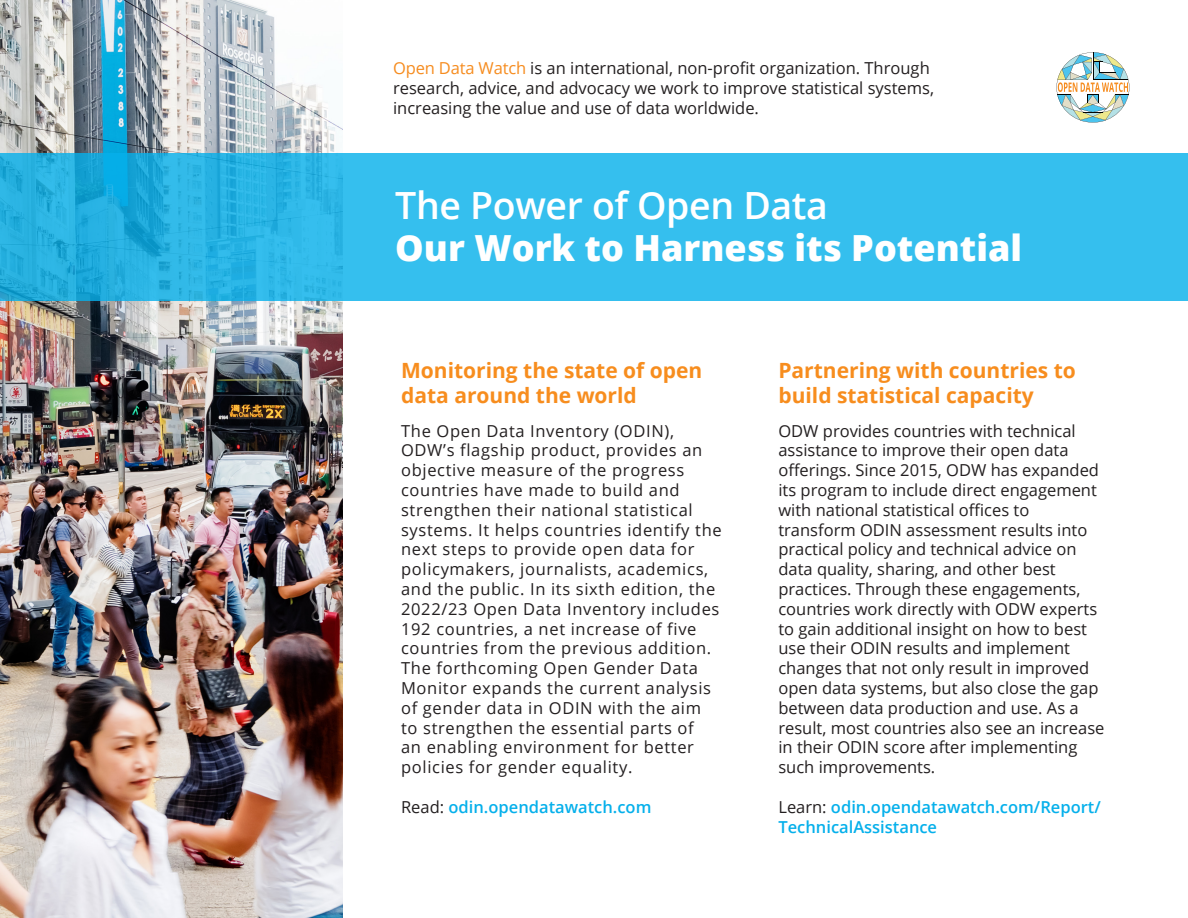
<style>
.page{position:relative;width:1188px;height:918px;background:#fff}
.page>*{position:absolute;margin:0;border:0;box-sizing:border-box;transform-origin:0 0}
.t1{font:600 37.5px "Open Sans";letter-spacing:-.01em;color:#fff}
.t2{font:800 36px "Open Sans";color:#fff}
.t3{font:700 21px/25.2px "Open Sans";color:#f78d1e}
.t4{font:16.5px/19.8px "Open Sans";color:#231f20}
.t5{font:16.5px/19.8px "Open Sans";letter-spacing:.04em;color:#231f20}
.t6{font:600 16.5px/19.8px "Open Sans";color:#06b0eb}
.s1{color:#f68c1f}
.s2{font-weight:400;color:#231f20}
</style>
<div class="page">
<img style="left:0;top:0;width:343px;height:918px">
<svg style="left:1056px;top:52px;width:74px;height:71px"></svg>
<svg style="left:0;top:153px;width:1188px;height:148px;background:#30bbea"></svg>
<p class="t4" style="left:393px;top:58px;width:542px"><span class="s1">Open Data Watch</span> is an international, non-profit organization. Through research, advice, and advocacy we work to improve statistical systems, increasing the value and use of data worldwide.</p>
<p class="t1" style="left:395px;top:180px;width:434px">The Power of Open Data</p>
<p class="t2" style="left:395px;top:221px;width:628px">Our Work to Harness its Potential</p>
<p class="t3" style="left:401px;top:357px;width:303px">Monitoring the state of open data around the world</p>
<p class="t5" style="left:401px;top:420px;width:322px">The Open Data Inventory (ODIN), ODW’s flagship product, provides an objective measure of the progress countries have made to build and strengthen their national statistical systems. It helps countries identify the next steps to provide open data for policymakers, journalists, academics, and the public. In its sixth edition, the 2022/23 Open Data Inventory includes 192 countries, a net increase of five countries from the previous addition.<br>The forthcoming Open Gender Data Monitor expands the current analysis of gender data in ODIN with the aim<br>to strengthen the essential parts of<br>an enabling environment for better policies for gender equality.</p>
<p class="t6" style="left:401px;top:797px;width:252px"><span class="s2">Read:</span> odin.opendatawatch.com</p>
<p class="t3" style="left:778px;top:357px;width:299px">Partnering with countries to build statistical capacity</p>
<p class="t4" style="left:778px;top:420px;width:328px">ODW provides countries with technical assistance to improve their open data offerings. Since 2015, ODW has expanded its program to include direct engagement with national statistical offices to transform ODIN assessment results into practical policy and technical advice on data quality, sharing, and other best practices. Through these engagements, countries work directly with ODW experts to gain additional insight on how to best use their ODIN results and implement changes that not only result in improved open data systems, but also close the gap between data production and use. As a result, most countries also see an increase in their ODIN score after implementing such improvements.</p>
<p class="t6" style="left:778px;top:797px;width:324px"><span class="s2">Learn:</span> odin.opendatawatch.com/Report/<br>TechnicalAssistance</p>
</div>
